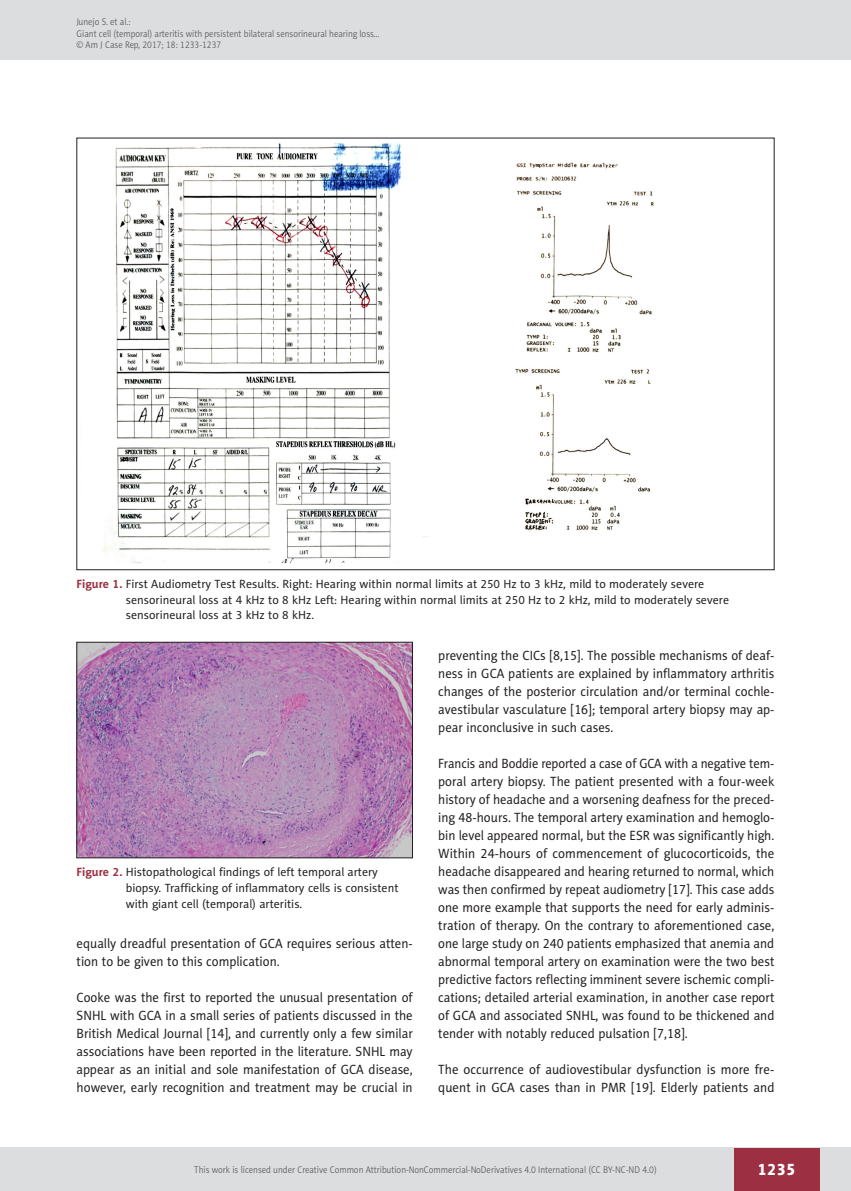
<style>
.page{position:relative;width:851px;height:1191px;background:#fff}
.page>*{position:absolute;margin:0;border:0;box-sizing:border-box;transform-origin:0 0}
.t1{font:16.5px "Naomi Sans EFN Heavy";color:#fff}
.AJCR_Body{font:13.5px/18px "Naomi Sans EFN";color:#231f20;text-align:justify;scale:.93 1}
.AJCR_Body-2{font:13.5px/18px "Naomi Sans EFN";color:#231f20;scale:.95 1}
.AJCR_Rycina_tytul{font:12px/15.8px "Naomi Sans EFN";color:#231f20}
.AJCR_pagina_zywa{font:9.75px/11.2px "Naomi Sans EFN Light";color:#57585a;scale:.9 1}
.AJCR_pagina_sygnatur{font:9.75px "Naomi Sans EFN Light";color:#57585a;scale:.9 1}
.s1{font-weight:700;color:#9d2f42}
</style>
<div class="page">
<img style="left:102px;top:143px;width:552px;height:421px">
<img style="left:79px;top:644px;width:331px;height:212px">
<div style="left:77px;top:642px;width:335px;height:216px;border:1px solid #231f20"></div>
<div style="left:0;top:1148px;width:850px;height:43px;background:#dcdddf"></div>
<div style="left:733px;top:1147px;width:86px;height:43px;background:#9d2f42"></div>
<div style="left:0;top:0;width:850px;height:60px;background:#dcdddf"></div>
<p class="AJCR_pagina_zywa" style="left:77px;top:16px;width:338px">Junejo S. et al.:<br>Giant cell (temporal) arteritis with persistent bilateral sensorineural hearing loss…</p>
<p class="AJCR_pagina_sygnatur" style="left:77px;top:39px;width:162px">© Am J Case Rep, 2017; 18: 1233-1237</p>
<p class="AJCR_Rycina_tytul" style="left:126px;top:576px;width:604px;text-indent:-49px"><span class="s1">Figure 1.</span> First Audiometry Test Results. Right: Hearing within normal limits at 250 Hz to 3 kHz, mild to moderately severe sensorineural loss at 4 kHz to 8 kHz Left: Hearing within normal limits at 250 Hz to 2 kHz, mild to moderately severe sensorineural loss at 3 kHz to 8 kHz.</p>
<p class="AJCR_Rycina_tytul" style="left:126px;top:864px;width:274px;text-indent:-49px"><span class="s1">Figure 2.</span> Histopathological findings of left temporal artery biopsy. Trafficking of inflammatory cells is consistent with giant cell (temporal) arteritis.</p>
<p class="AJCR_Body-2" style="left:77px;top:934px;width:355px">equally dreadful presentation of GCA requires serious atten&shy;tion to be given to this complication.</p>
<p class="AJCR_Body-2" style="left:77px;top:988px;width:355px;text-align:justify">Cooke was the first to reported the unusual presentation of SNHL with GCA in a small series of patients discussed in the British Medical Journal [14], and currently only a few similar associations have been reported in the literature. SNHL may appear as an initial and sole manifestation of GCA disease, however, early recognition and treatment may be crucial in</p>
<p class="AJCR_Body-2" style="left:438px;top:646px;width:355px;text-align:justify">preventing the CICs [8,15]. The possible mechanisms of deaf&shy;ness in GCA patients are explained by inflammatory arthritis changes of the posterior circulation and/or terminal cochle&shy;avestibular vasculature [16]; temporal artery biopsy may ap&shy;pear inconclusive in such cases.</p>
<p class="AJCR_Body" style="left:438px;top:754px;width:363px">Francis and Boddie reported a case of GCA with a negative tem&shy;poral artery biopsy. The patient presented with a four-week history of headache and a worsening deafness for the preced&shy;ing 48-hours. The temporal artery examination and hemoglo&shy;bin level appeared normal, but the ESR was significantly high.<br>Within 24-hours of commencement of glucocorticoids, the headache disappeared and hearing returned to normal, which was then confirmed by repeat audiometry [17]. This case adds one more example that supports the need for early adminis&shy;tration of therapy. On the contrary to aforementioned case, one large study on 240 patients emphasized that anemia and abnormal temporal artery on examination were the two best predictive factors reflecting imminent severe ischemic compli&shy;cations; detailed arterial examination, in another case report of GCA and associated SNHL, was found to be thickened and tender with notably reduced pulsation [7,18].</p>
<p class="AJCR_Body-2" style="left:438px;top:1060px;width:355px">The occurrence of audiovestibular dysfunction is more fre&shy;quent in GCA cases than in PMR [19]. Elderly patients and</p>
<p class="AJCR_pagina_zywa" style="left:194px;top:1164px;width:515px">This work is licensed under Creative Common Attribution-NonCommercial-NoDerivatives 4.0 International (CC BY-NC-ND 4.0)</p>
<p class="t1" style="left:757px;top:1159px;width:40px">1235</p>
</div>
